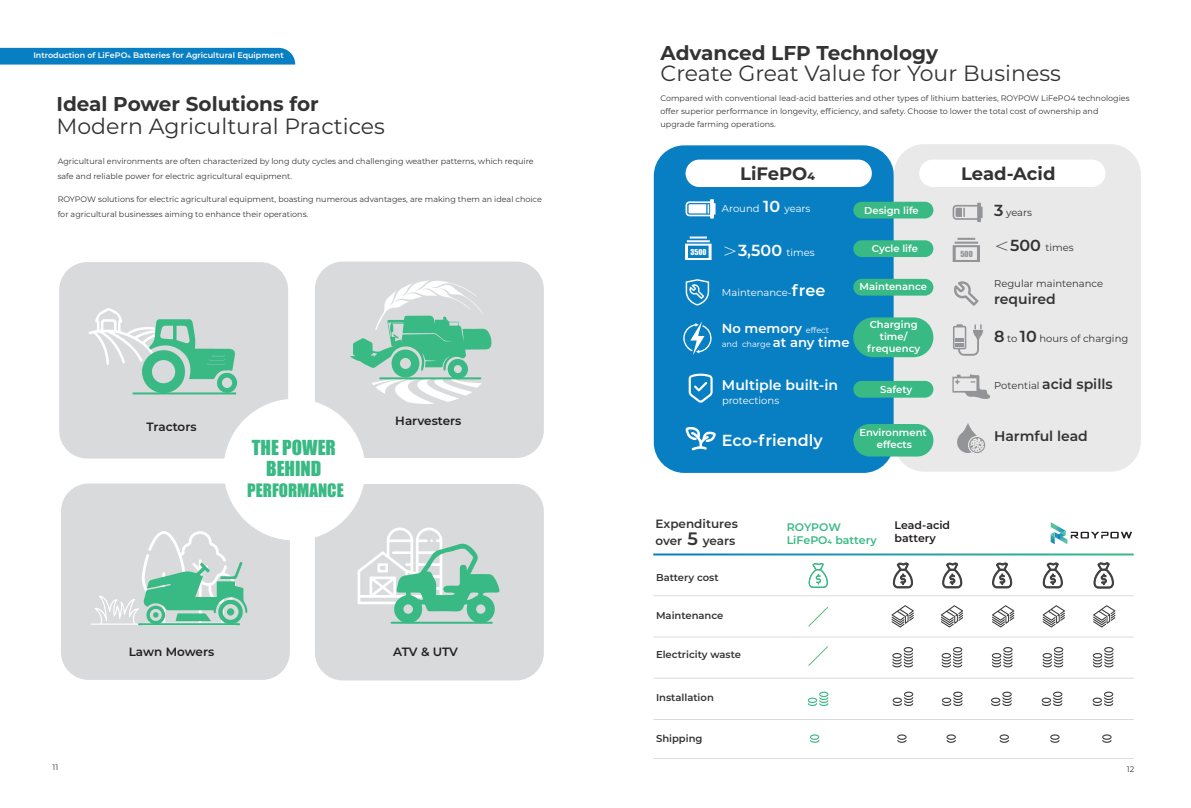
<style>
.page{position:relative;width:1191px;height:808px;background:#fff}
.page>*{position:absolute;margin:0;border:0;box-sizing:border-box;transform-origin:0 0}
.t1{font:22px "Montserrat";color:#333334}
.t2{font:700 20px "Montserrat";color:#333334}
.t3{font:19px/21px "Impact";color:#39b984;text-align:center}
.t4{font:700 18px "Montserrat";color:#333334}
.t5{font:17px "Impact";color:#39b984}
.t6{font:600 16px "Montserrat";color:#fff}
.t7{font:600 14px "Montserrat";color:#333334}
.t8{font:600 14px "Montserrat";color:#fff}
.t9{font:600 13.1px "Montserrat";color:#fff}
.t10{font:600 12px "Montserrat";letter-spacing:-.005em;color:#231f20}
.t11{font:600 12px/17.6px "Montserrat";color:#333334}
.t12{font:600 11px/13.2px "Montserrat";color:#39b984}
.t13{font:600 11px/13.2px "Montserrat";color:#231f20}
.t14{font:600 10px/12px "Montserrat";color:#fff;text-align:center}
.t15{font:600 10px "Montserrat";color:#333334}
.t16{font:10px "Montserrat";color:#333334}
.t17{font:10px "Montserrat";color:#fff}
.t18{font:8.2px "Montserrat";color:#fff}
.t19{font:8px/15px "Montserrat";color:#343434}
.t20{font:600 8px "Montserrat";color:#fff}
.t21{font:8px "Montserrat";color:#333334}
.t22{font:7.6px "Impact";color:#939498}
.t23{font:7.4px "Impact";color:#fff}
.s1{font-weight:600;font-size:16px}
.s2{font-family:"Adobe Song Std";font-weight:300}
.s3{font-weight:400;font-size:10px}
.s4{font-family:"Adobe Song Std";font-weight:300;font-size:16px}
.s5{font-weight:400;font-size:8.2px}
.s6{font-weight:600;font-size:13.1px}
.s7{font-size:18px}
</style>
<div class="page">
<div style="left:315px;top:484px;width:229px;height:196px;background:#d9dadc"></div>
<div style="left:61px;top:483px;width:229px;height:197px;background:#d9dadc"></div>
<div style="left:315px;top:262px;width:229px;height:196px;background:#d9dadc"></div>
<div style="left:59px;top:262px;width:229px;height:196px;background:#d9dadc"></div>
<div style="left:223px;top:399px;width:142px;height:141px;background:#fff;border-radius:50%"></div>
<svg style="left:88px;top:307px;width:149px;height:87px;background:#b1d3c7"></svg>
<svg style="left:350px;top:280px;width:142px;height:124px;background:#b2d5c8"></svg>
<svg style="left:91px;top:531px;width:157px;height:94px;background:#b7d5ca"></svg>
<svg style="left:357px;top:527px;width:143px;height:97px;background:#afd4c6"></svg>
<hr style="left:139px;top:623px;width:100px;height:2px;background:#39b984">
<hr style="left:380px;top:377px;width:100px;height:2px;background:#39b984">
<div style="left:654px;top:145px;width:240px;height:328px;background:#097fc3;border-radius:30px"></div>
<div style="left:893px;top:144px;width:247px;height:328px;background:#eae9e9;border-radius:30px"></div>
<div style="left:853px;top:202px;width:80px;height:16px;background:#39b984;border-radius:8px"></div>
<div style="left:853px;top:240px;width:80px;height:17px;background:#39b984;border-radius:8px"></div>
<div style="left:853px;top:381px;width:80px;height:17px;background:#39b984;border-radius:8px"></div>
<div style="left:853px;top:279px;width:80px;height:17px;background:#39b984;border-radius:8px"></div>
<div style="left:853px;top:317px;width:80px;height:40px;background:#39b984;border-radius:20px"></div>
<div style="left:685px;top:160px;width:187px;height:27px;background:#fff;border-radius:14px"></div>
<div style="left:919px;top:160px;width:186px;height:27px;background:#fff;border-radius:14px"></div>
<div style="left:853px;top:424px;width:80px;height:32px;background:#39b984;border-radius:16px"></div>
<hr style="left:653px;top:595px;width:480px;height:1px;background:#dadada">
<hr style="left:653px;top:637px;width:480px;height:1px;background:#dadada">
<hr style="left:653px;top:678px;width:480px;height:1px;background:#dadada">
<hr style="left:653px;top:719px;width:480px;height:1px;background:#dadada">
<hr style="left:653px;top:758px;width:480px;height:1px;background:#dadada">
<svg style="left:893px;top:563px;width:19px;height:25px"></svg>
<svg style="left:808px;top:563px;width:20px;height:25px"></svg>
<svg style="left:992px;top:563px;width:20px;height:25px"></svg>
<svg style="left:1093px;top:562px;width:20px;height:26px"></svg>
<svg style="left:891px;top:605px;width:23px;height:22px"></svg>
<svg style="left:992px;top:605px;width:22px;height:22px"></svg>
<svg style="left:1093px;top:605px;width:22px;height:22px"></svg>
<svg style="left:808px;top:607px;width:20px;height:20px"></svg>
<svg style="left:808px;top:646px;width:20px;height:20px"></svg>
<svg style="left:1092px;top:647px;width:21px;height:20px"></svg>
<svg style="left:992px;top:647px;width:20px;height:20px"></svg>
<svg style="left:892px;top:647px;width:21px;height:20px"></svg>
<svg style="left:810px;top:734px;width:9px;height:9px"></svg>
<svg style="left:897px;top:734px;width:9px;height:9px"></svg>
<svg style="left:999px;top:734px;width:10px;height:9px"></svg>
<svg style="left:1102px;top:734px;width:9px;height:9px"></svg>
<svg style="left:991px;top:692px;width:20px;height:14px"></svg>
<svg style="left:1043px;top:563px;width:19px;height:25px"></svg>
<svg style="left:1042px;top:605px;width:23px;height:22px"></svg>
<svg style="left:1042px;top:647px;width:21px;height:20px"></svg>
<svg style="left:1050px;top:734px;width:9px;height:9px"></svg>
<svg style="left:1041px;top:692px;width:21px;height:14px"></svg>
<svg style="left:1092px;top:692px;width:21px;height:14px"></svg>
<svg style="left:892px;top:692px;width:21px;height:14px"></svg>
<svg style="left:942px;top:563px;width:20px;height:25px"></svg>
<svg style="left:940px;top:605px;width:23px;height:22px"></svg>
<svg style="left:941px;top:647px;width:21px;height:20px"></svg>
<svg style="left:946px;top:734px;width:10px;height:9px"></svg>
<svg style="left:942px;top:692px;width:20px;height:14px"></svg>
<svg style="left:807px;top:692px;width:21px;height:14px"></svg>
<svg style="left:685px;top:199px;width:30px;height:20px"></svg>
<svg style="left:952px;top:203px;width:30px;height:19px"></svg>
<svg style="left:685px;top:237px;width:26px;height:23px"></svg>
<svg style="left:952px;top:238px;width:28px;height:24px"></svg>
<svg style="left:685px;top:279px;width:24px;height:27px"></svg>
<svg style="left:954px;top:281px;width:24px;height:25px"></svg>
<svg style="left:688px;top:374px;width:24px;height:29px"></svg>
<svg style="left:685px;top:427px;width:30px;height:23px"></svg>
<svg style="left:957px;top:423px;width:28px;height:30px"></svg>
<svg style="left:952px;top:374px;width:38px;height:25px"></svg>
<svg style="left:1050px;top:522px;width:82px;height:22px"></svg>
<svg style="left:683px;top:322px;width:29px;height:33px"></svg>
<svg style="left:953px;top:324px;width:30px;height:32px"></svg>
<svg style="left:0;top:48px;width:295px;height:17px;background:#1183c5"></svg>
<p class="t20" style="left:33px;top:50px;width:252px">Introduction of LiFePO4 Batteries for Agricultural Equipment</p>
<h2 class="t2" style="left:56px;top:89px;width:264px">Ideal Power Solutions for</h2>
<h1 class="t1" style="left:56px;top:111px;width:330px">Modern Agricultural Practices</h1>
<p class="t19" style="left:58px;top:153px;width:477px">Agricultural environments are often characterized by long duty cycles and challenging weather patterns, which require safe and reliable power for electric agricultural equipment.</p>
<p class="t19" style="left:58px;top:191px;width:486px">ROYPOW solutions for electric agricultural equipment, boasting numerous advantages, are making them an ideal choice for agricultural businesses aiming to enhance their operations.</p>
<h3 class="t10" style="left:146px;top:418px;width:52px">Tractors</h3>
<h3 class="t3" style="left:252px;top:436px;width:86px">THE POWER<br>BEHIND</h3>
<h3 class="t5" style="left:247px;top:477px;width:98px">PERFORMANCE</h3>
<h3 class="t10" style="left:395px;top:412px;width:68px">Harvesters</h3>
<p class="t21" style="left:52px;top:761px;width:7px">11</p>
<h3 class="t10" style="left:129px;top:643px;width:87px">Lawn Mowers</h3>
<h3 class="t10" style="left:393px;top:643px;width:66px">ATV &amp; UTV</h3>
<h2 class="t2" style="left:660px;top:39px;width:279px">Advanced LFP Technology</h2>
<h1 class="t1" style="left:660px;top:58px;width:402px">Create Great Value for Your Business</h1>
<p class="t19" style="left:660px;top:91px;width:470px;line-height:13px">Compared with conventional lead-acid batteries and other types of lithium batteries, ROYPOW LiFePO4 technologies offer superior performance in longevity, efficiency, and safety. Choose to lower the total cost of ownership and upgrade farming operations.</p>
<h3 class="t4" style="left:740px;top:161px;width:77px">LiFePO4</h3>
<h3 class="t4" style="left:961px;top:161px;width:96px">Lead-Acid</h3>
<p class="t17" style="left:722px;top:202px;width:90px">Around <span class="s1">10</span> years</p>
<p class="t16" style="left:994px;top:206px;width:39px"><span class="s1">3</span> years</p>
<h3 class="t6" style="left:722px;top:239px;width:94px"><span class="s2">＞</span>3,500 <span class="s3">times</span></h3>
<p class="t16" style="left:994px;top:241px;width:81px"><span class="s4">＜</span><span class="s1">500</span> times</p>
<p class="t17" style="left:722px;top:285px;width:105px">Maintenance-<span class="s1">free</span></p>
<p class="t16" style="left:994px;top:277px;width:110px">Regular maintenance</p>
<h3 class="t7" style="left:994px;top:289px;width:63px">required</h3>
<h3 class="t9" style="left:721px;top:319px;width:109px">No memory <span class="s5">effect</span></h3>
<p class="t18" style="left:721px;top:338px;width:129px">and charge <span class="s6">at any time</span></p>
<p class="t16" style="left:994px;top:332px;width:136px"><span class="s1">8</span> to <span class="s1">10</span> hours of charging</p>
<p class="t14" style="left:864px;top:204px;width:56px">Design life</p>
<p class="t14" style="left:872px;top:242px;width:48px">Cycle life</p>
<p class="t14" style="left:859px;top:280px;width:69px">Maintenance</p>
<p class="t14" style="left:867px;top:318px;width:55px">Charging time/ frequency</p>
<p class="t14" style="left:880px;top:383px;width:34px">Safety</p>
<p class="t23" style="left:690px;top:246px;width:17px">3500</p>
<p class="t22" style="left:960px;top:248px;width:14px">500</p>
<h3 class="t7" style="left:994px;top:374px;width:120px"><span class="s3">Potential</span> acid spills</h3>
<h3 class="t8" style="left:722px;top:375px;width:117px">Multiple built-in</h3>
<p class="t17" style="left:722px;top:394px;width:59px">protections</p>
<h3 class="t6" style="left:722px;top:429px;width:102px">Eco-friendly</h3>
<h3 class="t7" style="left:994px;top:426px;width:95px">Harmful lead</h3>
<p class="t14" style="left:859px;top:426px;width:69px">Environment effects</p>
<h3 class="t11" style="left:655px;top:514px;width:84px">Expenditures over <span class="s7">5</span> years</h3>
<h3 class="t12" style="left:786px;top:520px;width:92px">ROYPOW<br>LiFePO4 battery</h3>
<h3 class="t13" style="left:894px;top:518px;width:57px">Lead-acid battery</h3>
<p class="t15" style="left:656px;top:570px;width:64px">Battery cost</p>
<p class="t15" style="left:656px;top:609px;width:69px">Maintenance</p>
<p class="t15" style="left:656px;top:647px;width:86px">Electricity waste</p>
<p class="t15" style="left:656px;top:690px;width:59px">Installation</p>
<p class="t15" style="left:656px;top:731px;width:48px">Shipping</p>
<p class="t21" style="left:1126px;top:764px;width:9px">12</p>
</div>
